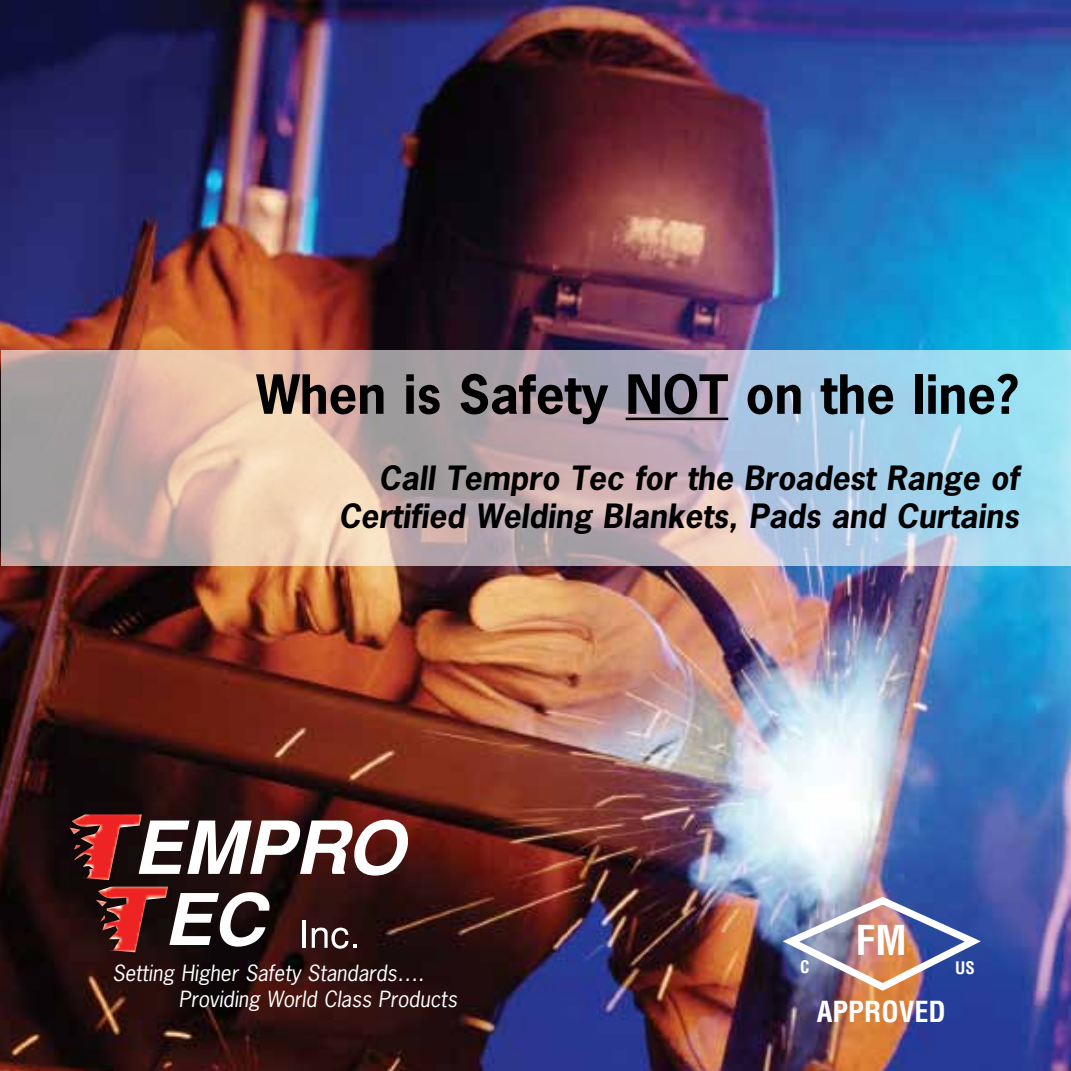
<style>
.page{position:relative;width:1071px;height:1071px;background:#fff}
.page>*{position:absolute;margin:0;border:0;box-sizing:border-box;transform-origin:0 0}
.t1{font:700 50.75px "News Gothic Std";color:#000}
.t2{font:700 condensed 40.25px "Helvetica LT Std";color:#fff}
.t3{font:italic 700 31.5px/37.8px "News Gothic Std";color:#000;text-align:right}
.t4{font:700 condensed 28.35px "Helvetica LT Std";color:#fff}
.t5{font:italic 21px/25.2px "News Gothic Std";color:#fff}
.t6{font:700 condensed 16.8px "Helvetica LT Std";color:#fff}
</style>
<div class="page">
<img style="left:0;top:0;width:1071px;height:1071px">
<svg style="left:1px;top:350px;width:1070px;height:215px;background:#bbbabe"></svg>
<img style="left:70px;top:814px;width:98px;height:138px">
<svg style="left:139px;top:820px;width:269px;height:56px"></svg>
<svg style="left:169px;top:892px;width:102px;height:55px"></svg>
<hr style="left:302px;top:921px;width:4px;height:27px;background:#fff">
<svg style="left:312px;top:928px;width:45px;height:21px"></svg>
<hr style="left:626px;top:418px;width:102px;height:2px;background:#000">
<img style="left:782px;top:893px;width:207px;height:102px">
<h1 class="t1" style="left:256px;top:361px;width:764px">When is Safety NOT on the line?</h1>
<p class="t3" style="left:339px;top:460px;width:682px">Call Tempro Tec for the Broadest Range of<br>Certified Welding Blankets, Pads and Curtains</p>
<p class="t5" style="left:179px;top:961px;width:280px;text-indent:-67px">Setting Higher Safety Standards….<br>Providing World Class Products</p>
<p class="t2" style="left:855px;top:915px;width:53px">FM</p>
<p class="t6" style="left:800px;top:956px;width:11px">C</p>
<p class="t6" style="left:955px;top:958px;width:21px">US</p>
<p class="t4" style="left:817px;top:993px;width:131px">APPROVED</p>
</div>
